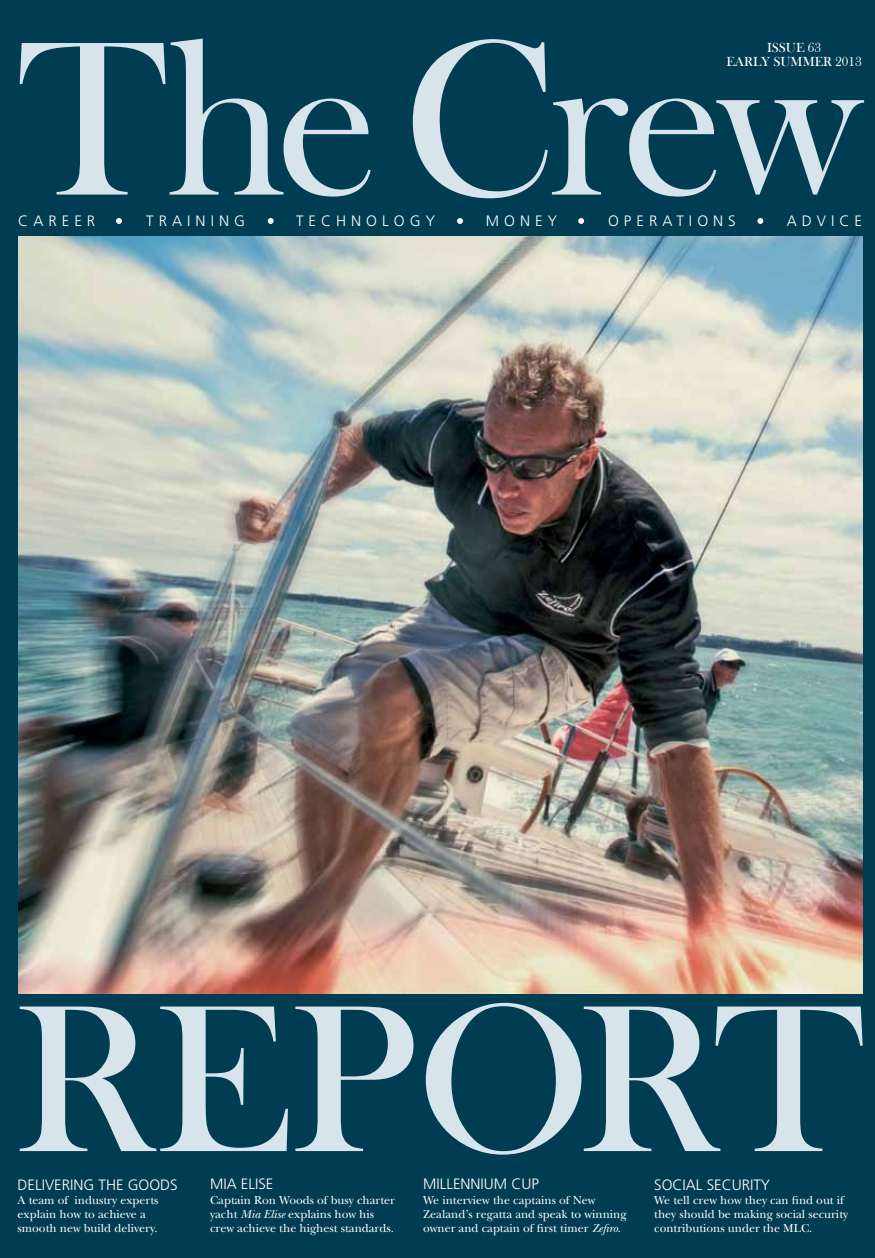
<style>
.page{position:relative;width:875px;height:1258px;background:#fff}
.page>*{position:absolute;margin:0;border:0;box-sizing:border-box;transform-origin:0 0}
.t1{font:300 15px "Frutiger";color:#fff}
.t2{font:300 15px "Frutiger";letter-spacing:.335em;color:#fff}
.t3{font:13.5px/13.8px "Bask Old Face";color:#fff;text-align:center}
.t4{font:12px/14.2px "New Baskerville";color:#fff}
.s1{font-style:italic}
</style>
<div class="page">
<div style="left:0;top:0;width:874px;height:1258px;background:#003d52"></div>
<img style="left:18px;top:237px;width:844px;height:757px">
<svg style="left:20px;top:1003px;width:842px;height:152px"></svg>
<svg style="left:116px;top:218px;width:6px;height:6px"></svg>
<svg style="left:268px;top:218px;width:5px;height:6px"></svg>
<svg style="left:457px;top:218px;width:6px;height:6px"></svg>
<svg style="left:578px;top:218px;width:6px;height:6px"></svg>
<svg style="left:757px;top:218px;width:6px;height:6px"></svg>
<svg style="left:20px;top:39px;width:844px;height:159px"></svg>
<p class="t3" style="left:726px;top:41px;width:137px">ISSUE 63<br>EARLY SUMMER 2013</p>
<p class="t1" style="left:18px;top:212px;width:78px">CAREER</p>
<p class="t2" style="left:146px;top:212px;width:100px">TRAINING</p>
<p class="t2" style="left:296px;top:212px;width:140px">TECHNOLOGY</p>
<p class="t1" style="left:486px;top:212px;width:73px">MONEY</p>
<p class="t2" style="left:608px;top:212px;width:129px">OPERATIONS</p>
<p class="t1" style="left:786px;top:212px;width:77px">ADVICE</p>
<p class="t1" style="left:18px;top:1176px;width:162px">DELIVERING THE GOODS</p>
<p class="t4" style="left:18px;top:1193px;width:142px">A team of industry experts explain how to achieve a smooth new build delivery.</p>
<p class="t1" style="left:210px;top:1176px;width:65px">MIA ELISE</p>
<p class="t4" style="left:210px;top:1193px;width:186px">Captain Ron Woods of busy charter yacht <span class="s1">Mia Elise</span> explains how his crew achieve the highest standards.</p>
<p class="t1" style="left:423px;top:1176px;width:117px">MILLENNIUM CUP</p>
<p class="t4" style="left:423px;top:1193px;width:205px">We interview the captains of New<br>Zealand’s regatta and speak to winning owner and captain of first timer <span class="s1">Zefiro</span>.</p>
<p class="t1" style="left:654px;top:1176px;width:117px">SOCIAL SECURITY</p>
<p class="t4" style="left:654px;top:1193px;width:195px">We tell crew how they can find out if they should be making social security contributions under the MLC.</p>
</div>
